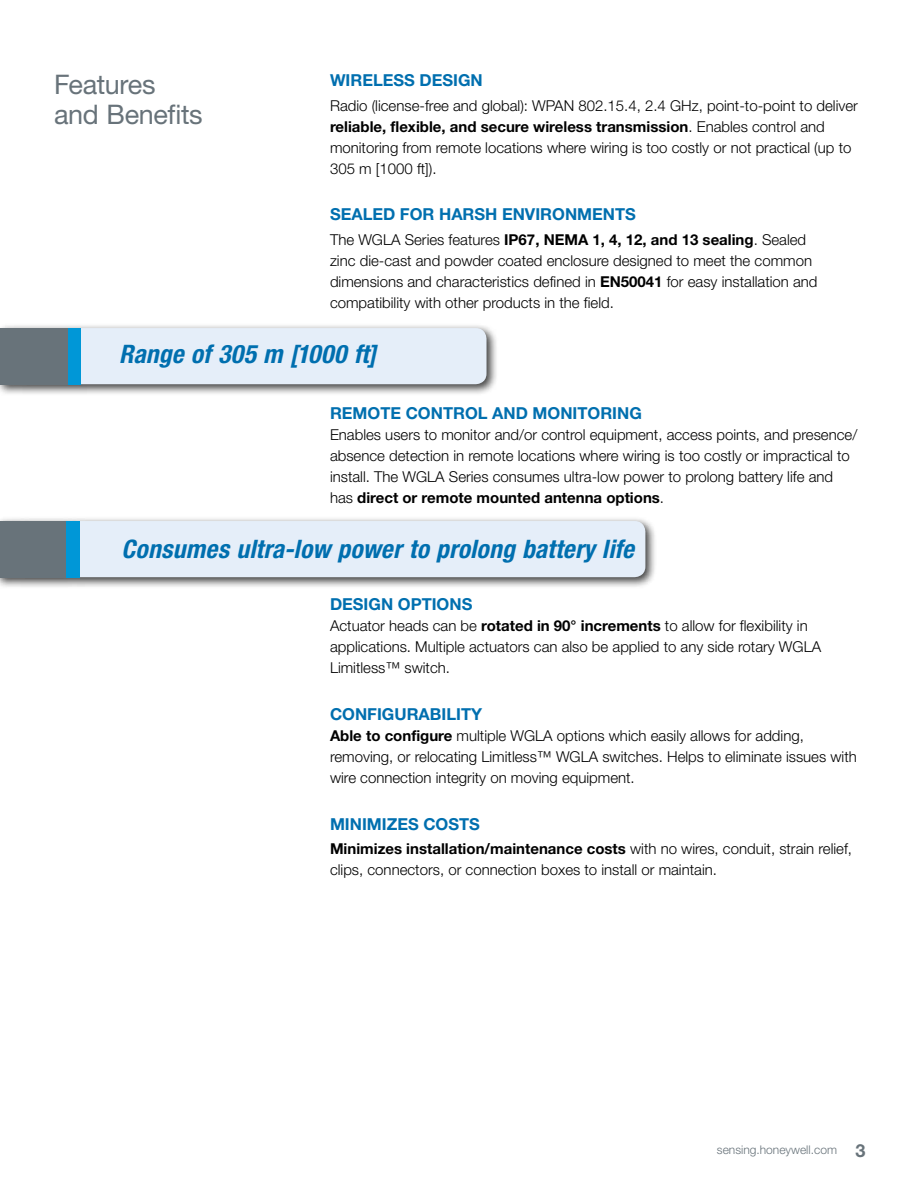
<style>
.page{position:relative;width:918px;height:1188px;background:#fff}
.page>*{position:absolute;margin:0;border:0;box-sizing:border-box;transform-origin:0 0}
.t1{font:27px/30px "Helvetica Neue LT Std";letter-spacing:-.015em;color:#68737a}
.t2{font:italic 700 condensed 25.5px "Helvetica Neue LT Std";letter-spacing:.01em;color:#006faf}
.t3{font:700 16.5px "Helvetica Neue LT Std";color:#006faf}
.t4{font:300 15px/21px "Helvetica Neue LT Std";color:#000}
.t5{font:300 12px "Helvetica Neue LT Std";color:#68737a}
.s1{font-weight:700}
.s2{font-weight:700;font-size:18px}
</style>
<div class="page">
<div style="left:0;top:516px;width:657px;height:73px;background:#000;opacity:.75"></div>
<div style="left:80px;top:521px;width:565px;height:56px;background:#e5eef9"></div>
<div style="left:20px;top:521px;width:60px;height:56px;background:#0097d7"></div>
<div style="left:0;top:521px;width:66px;height:56px;background:#68737a"></div>
<div style="left:0;top:323px;width:498px;height:73px;background:#000;opacity:.75"></div>
<div style="left:81px;top:328px;width:406px;height:56px;background:#e5eef9"></div>
<div style="left:21px;top:328px;width:60px;height:56px;background:#0097d7"></div>
<div style="left:0;top:328px;width:68px;height:56px;background:#68737a"></div>
<h1 class="t1" style="left:54px;top:69px;width:150px">Features and Benefits</h1>
<p class="t3" style="left:330px;top:70px;width:154px">WIRELESS DESIGN</p>
<p class="t4" style="left:330px;top:94px;width:529px">Radio (license-free and global): WPAN 802.15.4, 2.4 GHz, point-to-point to deliver <span class="s1">reliable, flexible, and secure wireless transmission</span>. Enables control and monitoring from remote locations where wiring is too costly or not practical (up to 305 m [1000 ft]).</p>
<p class="t3" style="left:330px;top:204px;width:307px">SEALED FOR HARSH ENVIRONMENTS</p>
<p class="t4" style="left:330px;top:228px;width:489px">The WGLA Series features <span class="s1">IP67, NEMA 1, 4, 12, and 13 sealing</span>. Sealed zinc die-cast and powder coated enclosure designed to meet the common dimensions and characteristics defined in <span class="s1">EN50041</span> for easy installation and compatibility with other products in the field.</p>
<h2 class="t2" style="left:119px;top:339px;width:259px">Range of 305 m [1000 ft]</h2>
<p class="t3" style="left:330px;top:403px;width:313px">REMOTE CONTROL AND MONITORING</p>
<p class="t4" style="left:330px;top:424px;width:529px">Enables users to monitor and/or control equipment, access points, and presence/ absence detection in remote locations where wiring is too costly or impractical to install. The WGLA Series consumes ultra-low power to prolong battery life and has <span class="s1">direct or remote mounted antenna options</span>.</p>
<h2 class="t2" style="left:122px;top:534px;width:514px">Consumes ultra-low power to prolong battery life</h2>
<p class="t3" style="left:330px;top:594px;width:144px">DESIGN OPTIONS</p>
<p class="t4" style="left:330px;top:615px;width:493px">Actuator heads can be <span class="s1">rotated in 90° increments</span> to allow for flexibility in applications. Multiple actuators can also be applied to any side rotary WGLA<br>Limitless™ switch.</p>
<p class="t3" style="left:330px;top:704px;width:154px">CONFIGURABILITY</p>
<p class="t4" style="left:330px;top:725px;width:528px"><span class="s1">Able to configure</span> multiple WGLA options which easily allows for adding, removing, or relocating Limitless™ WGLA switches. Helps to eliminate issues with wire connection integrity on moving equipment.</p>
<p class="t3" style="left:330px;top:814px;width:152px">MINIMIZES COSTS</p>
<p class="t4" style="left:330px;top:838px;width:524px"><span class="s1">Minimizes installation/maintenance costs</span> with no wires, conduit, strain relief, clips, connectors, or connection boxes to install or maintain.</p>
<p class="t5" style="left:717px;top:1143px;width:150px">sensing.honeywell.com <span class="s2">3</span></p>
</div>
